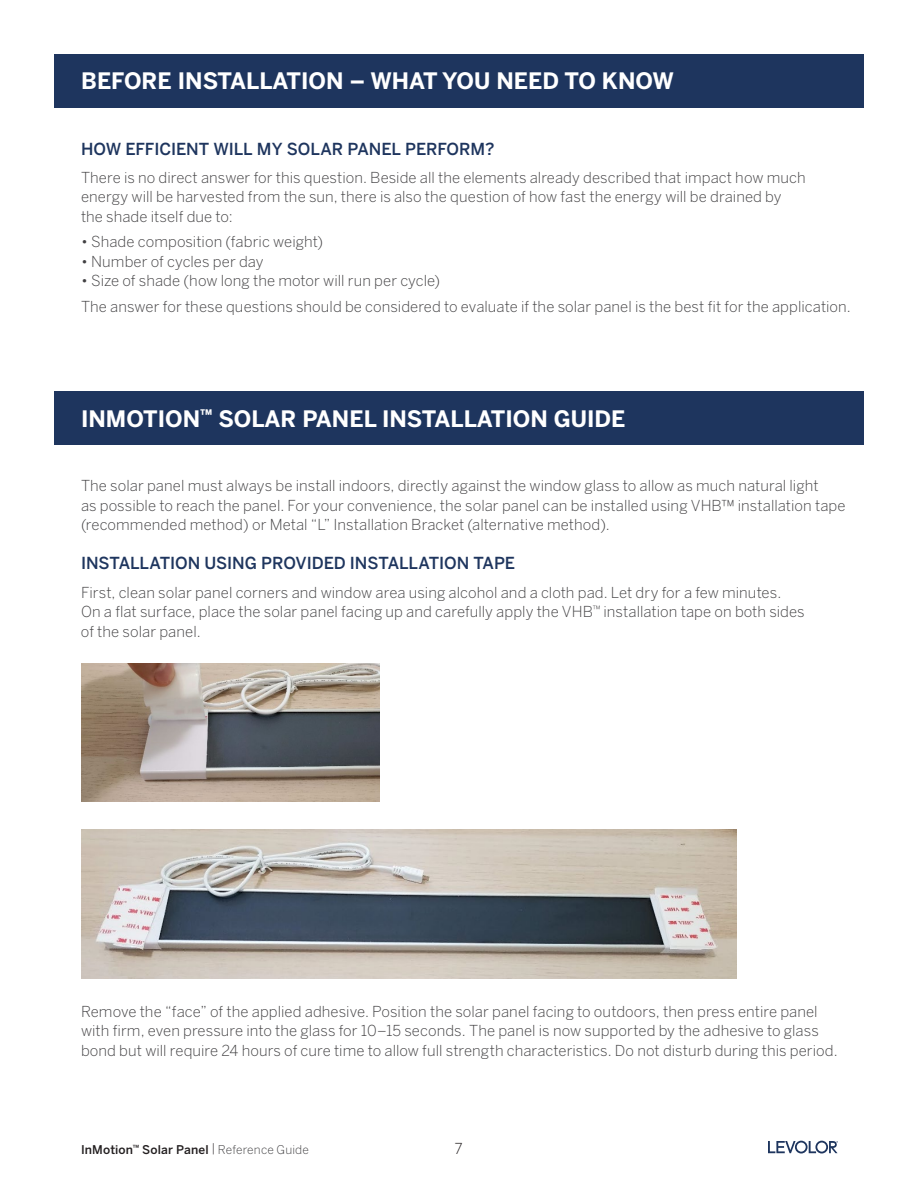
<style>
.page{position:relative;width:918px;height:1188px;background:#fff}
.page>*{position:absolute;margin:0;border:0;box-sizing:border-box;transform-origin:0 0}
.t1{font:700 22.5px "Benton Sans";color:#fff}
.t2{font:500 16.5px "Benton Sans";letter-spacing:-.005em;color:#1e355e}
.t3{font:300 15px/19.5px "Benton Sans";letter-spacing:.005em;color:#414042}
.t4{font:300 15px "Benton Sans";color:#231f20}
.t5{font:500 12px "Benton Sans";letter-spacing:.015em;color:#231f20}
.s1{font-weight:300}
.s2{font-weight:300;color:#414042}
</style>
<div class="page">
<img style="left:81px;top:664px;width:299px;height:138px">
<img style="left:81px;top:829px;width:655px;height:149px">
<div style="left:54px;top:54px;width:810px;height:54px;background:#1e355e"></div>
<div style="left:54px;top:391px;width:810px;height:54px;background:#1e355e"></div>
<svg style="left:768px;top:1141px;width:70px;height:13px"></svg>
<h1 class="t1" style="left:81px;top:68px;width:595px">BEFORE INSTALLATION – WHAT YOU NEED TO KNOW</h1>
<p class="t2" style="left:81px;top:139px;width:415px">HOW EFFICIENT WILL MY SOLAR PANEL PERFORM?</p>
<p class="t3" style="left:81px;top:168px;width:726px">There is no direct answer for this question. Beside all the elements already described that impact how much energy will be harvested from the sun, there is also the question of how fast the energy will be drained by the shade itself due to:</p>
<p class="t3" style="left:81px;top:232px;width:244px">• Shade composition (fabric weight)</p>
<p class="t3" style="left:81px;top:252px;width:184px">• Number of cycles per day</p>
<p class="t3" style="left:81px;top:268px;width:771px;line-height:25.5px">• Size of shade (how long the motor will run per cycle)<br>The answer for these questions should be considered to evaluate if the solar panel is the best fit for the application.</p>
<h1 class="t1" style="left:81px;top:405px;width:546px">INMOTION<sup>™</sup> SOLAR PANEL INSTALLATION GUIDE</h1>
<p class="t3" style="left:81px;top:476px;width:766px">The solar panel must always be install indoors, directly against the window glass to allow as much natural light<br>as possible to reach the panel. For your convenience, the solar panel can be installed using VHB™ installation tape (recommended method) or Metal “L” Installation Bracket (alternative method).</p>
<p class="t2" style="left:81px;top:554px;width:436px">INSTALLATION USING PROVIDED INSTALLATION TAPE</p>
<p class="t3" style="left:81px;top:582px;width:725px">First, clean solar panel corners and window area using alcohol and a cloth pad. Let dry for a few minutes.<br>On a flat surface, place the solar panel facing up and carefully apply the VHB<sup>™</sup> installation tape on both sides of the solar panel.</p>
<p class="t3" style="left:81px;top:1001px;width:758px">Remove the “face” of the applied adhesive. Position the solar panel facing to outdoors, then press entire panel with firm, even pressure into the glass for 10–15 seconds. The panel is now supported by the adhesive to glass bond but will require 24 hours of cure time to allow full strength characteristics. Do not disturb during this period.</p>
<p class="t5" style="left:81px;top:1142px;width:229px">InMotion<sup>™</sup> Solar Panel <span class="s1">|</span> <span class="s2">Reference Guide</span></p>
<p class="t4" style="left:455px;top:1139px;width:10px">7</p>
</div>
